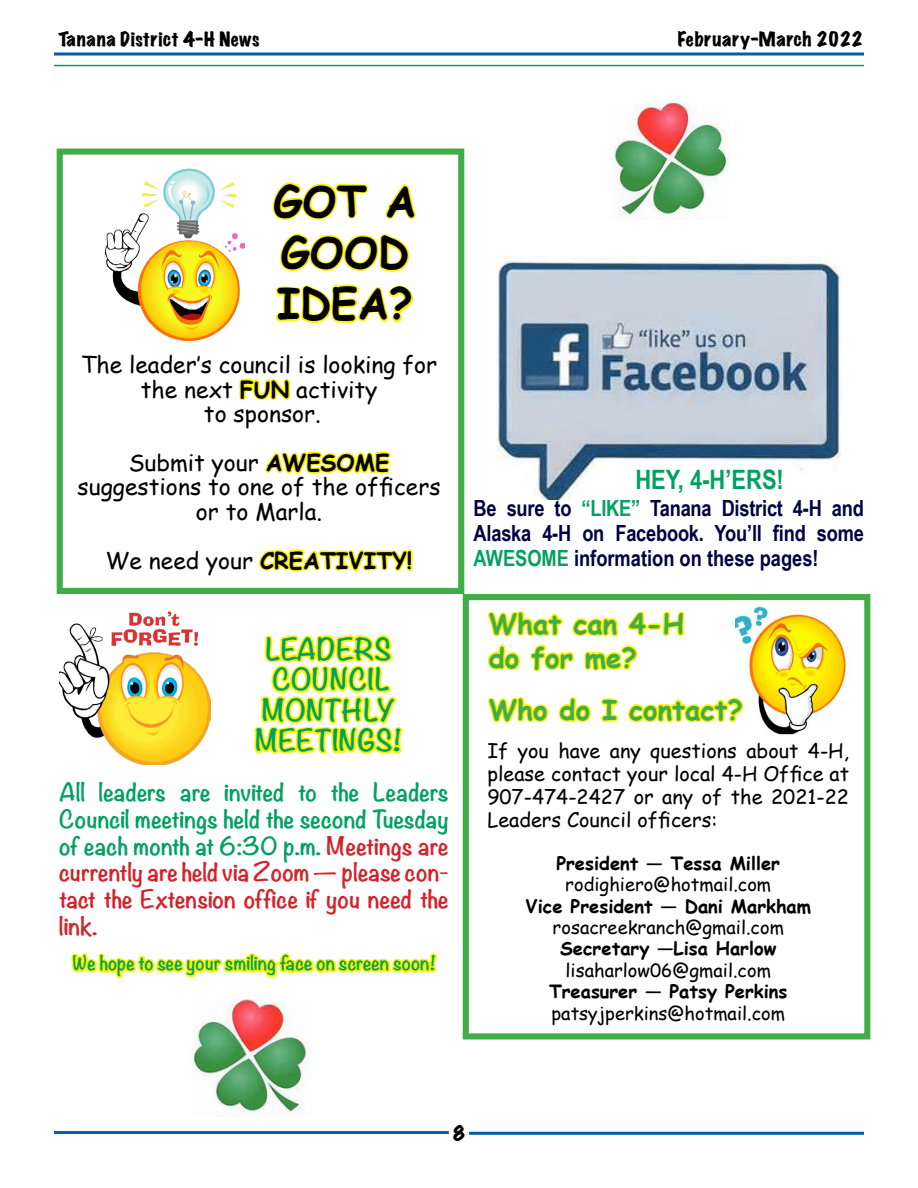
<style>
.page{position:relative;width:918px;height:1188px;background:#fff}
.page>*{position:absolute;margin:0;border:0;box-sizing:border-box;transform-origin:0 0}
.t1{font:700 42.75px/51.3px "Comic Sans MS";color:#000}
.t2{font:700 27.45px/33.6px "Comic Sans MS";color:#41ad49}
.t3{font:700 26.7px/30.5px "Noteworthy";color:#00a160;text-align:center}
.t4{font:700 26.7px "Arial Narrow";color:#00a160}
.t5{font:22.95px/24.5px "Comic Sans MS";color:#000;text-align:center}
.t6{font:700 22.95px "Comic Sans MS";color:#000}
.t7{font:700 22.35px/26.7px "Noteworthy";color:#00a160;text-align:justify}
.t8{font:700 22.2px/25.2px "Arial Narrow";color:#000043;text-align:justify}
.t9{font:19.8px/23px "Comic Sans MS";color:#000;text-align:justify}
.t10{font:18.3px "Comic Sans MS";color:#000}
.t11{font:700 18.3px "Comic Sans MS";color:#000}
.t12{font:expanded 18px "Marker Felt";letter-spacing:.035em;color:#000}
.t13{font:700 17.85px "Noteworthy";color:#00a160}
.s1{font-weight:700}
.s2{font-weight:400}
.s3{color:#d2232a}
.s4{color:#00a160}
</style>
<div class="page">
<hr style="left:54px;top:1131px;width:395px;height:3px;background:#005daa">
<hr style="left:469px;top:1132px;width:395px;height:3px;background:#005daa">
<svg style="left:54px;top:52px;width:810px;height:4px;background:#3f85bf"></svg>
<hr style="left:54px;top:65px;width:810px;height:1px;background:#00a160">
<div style="left:57px;top:149px;width:407px;height:445px;border:6px solid #41ad49"></div>
<svg style="left:239px;top:378px;width:52px;height:23px"></svg>
<img style="left:104px;top:168px;width:141px;height:172px">
<svg style="left:272px;top:182px;width:97px;height:38px"></svg>
<svg style="left:385px;top:184px;width:31px;height:35px"></svg>
<svg style="left:280px;top:233px;width:130px;height:39px"></svg>
<svg style="left:275px;top:284px;width:138px;height:40px"></svg>
<div style="left:463px;top:594px;width:407px;height:445px;border:6px solid #41ad49"></div>
<img style="left:745px;top:600px;width:106px;height:135px">
<svg style="left:485px;top:594px;width:260px;height:129px"></svg>
<svg style="left:70px;top:451px;width:369px;height:666px"></svg>
<img style="left:59px;top:611px;width:152px;height:154px">
<img style="left:496px;top:257px;width:345px;height:242px">
<img style="left:192px;top:1000px;width:119px;height:116px">
<img style="left:609px;top:103px;width:119px;height:117px">
<p class="t12" style="left:58px;top:25px;width:202px">Tanana District 4-H News</p>
<p class="t12" style="left:678px;top:25px;width:186px">February-March 2022</p>
<h1 class="t1" style="left:274px;top:174px;width:144px">GOT A<br>GOOD<br>IDEA?</h1>
<p class="t5" style="left:81px;top:352px;width:358px">The leader’s council is looking for the next <span class="s1">FUN</span> activity<br>to sponsor.</p>
<p class="t5" style="left:78px;top:450px;width:364px">Submit your <span class="s1">AWESOME </span>suggestions to one of the officers or to Marla.</p>
<p class="t6" style="left:106px;top:543px;width:308px"><span class="s2">We need your</span> CREATIVITY!</p>
<p class="t3" style="left:255px;top:633px;width:148px">LEADERS<br>COUNCIL<br>MONTHLY<br>MEETINGS!</p>
<p class="t7" style="left:59px;top:778px;width:391px">All leaders are invited to the Leaders Council meetings held the second Tuesday of each month at 6:30 p.m. <span class="s3">Meetings are currently are held via Zoom — please con&shy;tact the Extension office if you need the link.</span></p>
<p class="t13" style="left:72px;top:947px;width:365px">We hope to see your smiling face on screen soon!</p>
<p class="t4" style="left:635px;top:459px;width:150px">HEY, 4-H’ERS!</p>
<p class="t8" style="left:474px;top:494px;width:392px">Be sure to <span class="s4">“LIKE”</span> Tanana District 4-H and Alaska 4-H on Facebook. You’ll find some <span class="s4">AWESOME</span> information on these pages!</p>
<p class="t2" style="left:489px;top:606px;width:197px">What can 4-H do for me?</p>
<p class="t2" style="left:489px;top:692px;width:256px">Who do I contact?</p>
<p class="t9" style="left:487px;top:739px;width:363px">If you have any questions about 4-H, please contact your local 4-H Office at 907-474-2427 or any of the 2021-22<br>Leaders Council officers:</p>
<p class="t11" style="left:556px;top:850px;width:225px">President — Tessa Miller</p>
<p class="t10" style="left:565px;top:871px;width:207px">rodighiero@hotmail.com</p>
<p class="t11" style="left:525px;top:892px;width:287px">Vice President — Dani Markham</p>
<p class="t10" style="left:553px;top:914px;width:233px">rosacreekranch@gmail.com</p>
<p class="t11" style="left:560px;top:935px;width:217px">Secretary —Lisa Harlow</p>
<p class="t10" style="left:566px;top:957px;width:207px">lisaharlow06@gmail.com</p>
<p class="t11" style="left:549px;top:978px;width:240px">Treasurer — Patsy Perkins</p>
<p class="t10" style="left:551px;top:999px;width:235px">patsyjperkins@hotmail.com</p>
<p class="t12" style="left:453px;top:1119px;width:13px">8</p>
</div>
